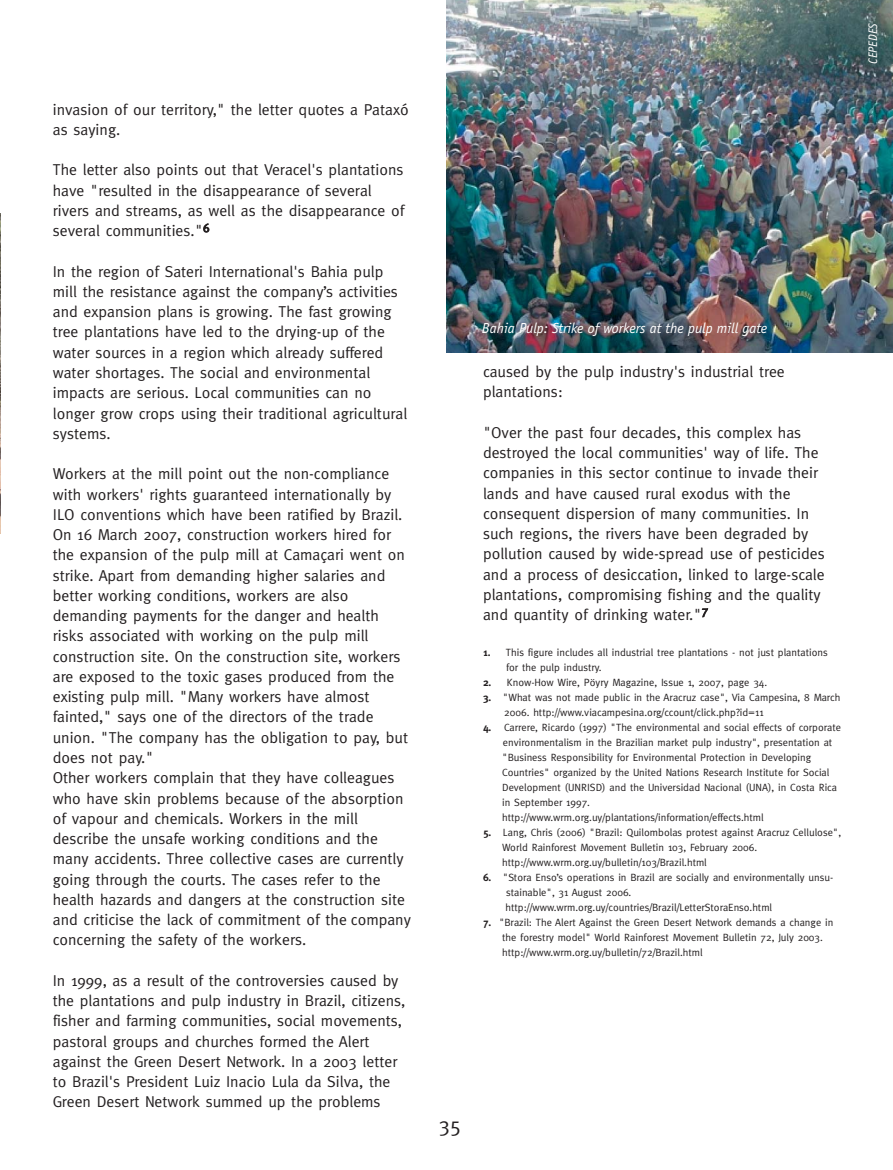
<style>
.page{position:relative;width:893px;height:1170px;background:#fff}
.page>*{position:absolute;margin:0;border:0;box-sizing:border-box;transform-origin:0 0}
.t1{font:21px "Meta";color:#231f20}
.t2{font:15.75px/20.2px "Meta";color:#231f20}
.t3{font:italic 15px "Officina Sans";color:#fff}
.t4{font:italic 12.75px "Officina Sans";color:#fff}
.t5{font:10.5px/15px "Meta";color:#231f20}
.s1{font-weight:700}
</style>
<div class="page">
<img style="left:446px;top:1px;width:447px;height:352px">
<img style="left:0;top:213px;width:1px;height:320px">
<p class="t2" style="left:53px;top:100px;width:357px">invasion of our territory," the letter quotes a Pataxó as saying.</p>
<p class="t2" style="left:53px;top:161px;width:353px">The letter also points out that Veracel's plantations have "resulted in the disappearance of several rivers and streams, as well as the disappearance of several communities."<sup>6</sup></p>
<p class="t2" style="left:53px;top:262px;width:356px">In the region of Sateri International's Bahia pulp mill the resistance against the company’s activities and expansion plans is growing. The fast growing tree plantations have led to the drying-up of the water sources in a region which already suffered water shortages. The social and environmental impacts are serious. Local communities can no longer grow crops using their traditional agricultural systems.</p>
<p class="t2" style="left:53px;top:465px;width:360px">Workers at the mill point out the non-compliance with workers' rights guaranteed internationally by ILO conventions which have been ratified by Brazil.<br>On 16 March 2007, construction workers hired for the expansion of the pulp mill at Camaçari went on strike. Apart from demanding higher salaries and better working conditions, workers are also demanding payments for the danger and health risks associated with working on the pulp mill construction site. On the construction site, workers are exposed to the toxic gases produced from the existing pulp mill. "Many workers have almost fainted," says one of the directors of the trade union. "The company has the obligation to pay, but does not pay."<br>Other workers complain that they have colleagues who have skin problems because of the absorption of vapour and chemicals. Workers in the mill describe the unsafe working conditions and the many accidents. Three collective cases are currently going through the courts. The cases refer to the health hazards and dangers at the construction site and criticise the lack of commitment of the company concerning the safety of the workers.</p>
<p class="t2" style="left:53px;top:971px;width:354px">In 1999, as a result of the controversies caused by the plantations and pulp industry in Brazil, citizens, fisher and farming communities, social movements, pastoral groups and churches formed the Alert against the Green Desert Network. In a 2003 letter to Brazil's President Luiz Inacio Lula da Silva, the Green Desert Network summed up the problems</p>
<p class="t4" style="left:868px;top:64px;width:42px;rotate:-90deg">CEPEDES</p>
<p class="t3" style="left:482px;top:322px;width:287px">Bahia Pulp: Strike of workers at the pulp mill gate</p>
<p class="t2" style="left:483px;top:363px;width:303px">caused by the pulp industry's industrial tree plantations:</p>
<p class="t2" style="left:483px;top:423px;width:343px">"Over the past four decades, this complex has destroyed the local communities' way of life. The companies in this sector continue to invade their lands and have caused rural exodus with the consequent dispersion of many communities. In such regions, the rivers have been degraded by pollution caused by wide-spread use of pesticides and a process of desiccation, linked to large-scale plantations, compromising fishing and the quality and quantity of drinking water."<sup>7</sup></p>
<p class="t5" style="left:506px;top:645px;width:323px;text-indent:-23px"><span class="s1">1.</span> This figure includes all industrial tree plantations - not just plantations for the pulp industry.</p>
<p class="t5" style="left:483px;top:675px;width:286px"><span class="s1">2.</span> Know-How Wire, Pöyry Magazine, Issue 1, 2007, page 34.</p>
<p class="t5" style="left:504px;top:690px;width:338px;text-indent:-21px"><span class="s1">3.</span> "What was not made public in the Aracruz case", Via Campesina, 8 March<br>2006. http://www.viacampesina.org/ccount/click.php?id=11</p>
<p class="t5" style="left:502px;top:720px;width:340px;text-indent:-19px"><span class="s1">4.</span> Carrere, Ricardo (1997) "The environmental and social effects of corporate environmentalism in the Brazilian market pulp industry", presentation at "Business Responsibility for Environmental Protection in Developing Countries" organized by the United Nations Research Institute for Social Development (UNRISD) and the Universidad Nacional (UNA), in Costa Rica in September 1997. http://www.wrm.org.uy/plantations/information/effects.html</p>
<p class="t5" style="left:502px;top:825px;width:341px;text-indent:-19px"><span class="s1">5.</span> Lang, Chris (2006) "Brazil: Quilombolas protest against Aracruz Cellulose",<br>World Rainforest Movement Bulletin 103, February 2006. http://www.wrm.org.uy/bulletin/103/Brazil.html</p>
<p class="t5" style="left:506px;top:870px;width:329px;text-indent:-23px"><span class="s1">6.</span> "Stora Enso’s operations in Brazil are socially and environmentally unsu&shy;stainable", 31 August 2006. http://www.wrm.org.uy/countries/Brazil/LetterStoraEnso.html</p>
<p class="t5" style="left:502px;top:915px;width:333px;text-indent:-19px"><span class="s1">7.</span> "Brazil: The Alert Against the Green Desert Network demands a change in the forestry model" World Rainforest Movement Bulletin 72, July 2003. http://www.wrm.org.uy/bulletin/72/Brazil.html</p>
<h1 class="t1" style="left:439px;top:1117px;width:24px">35</h1>
</div>
